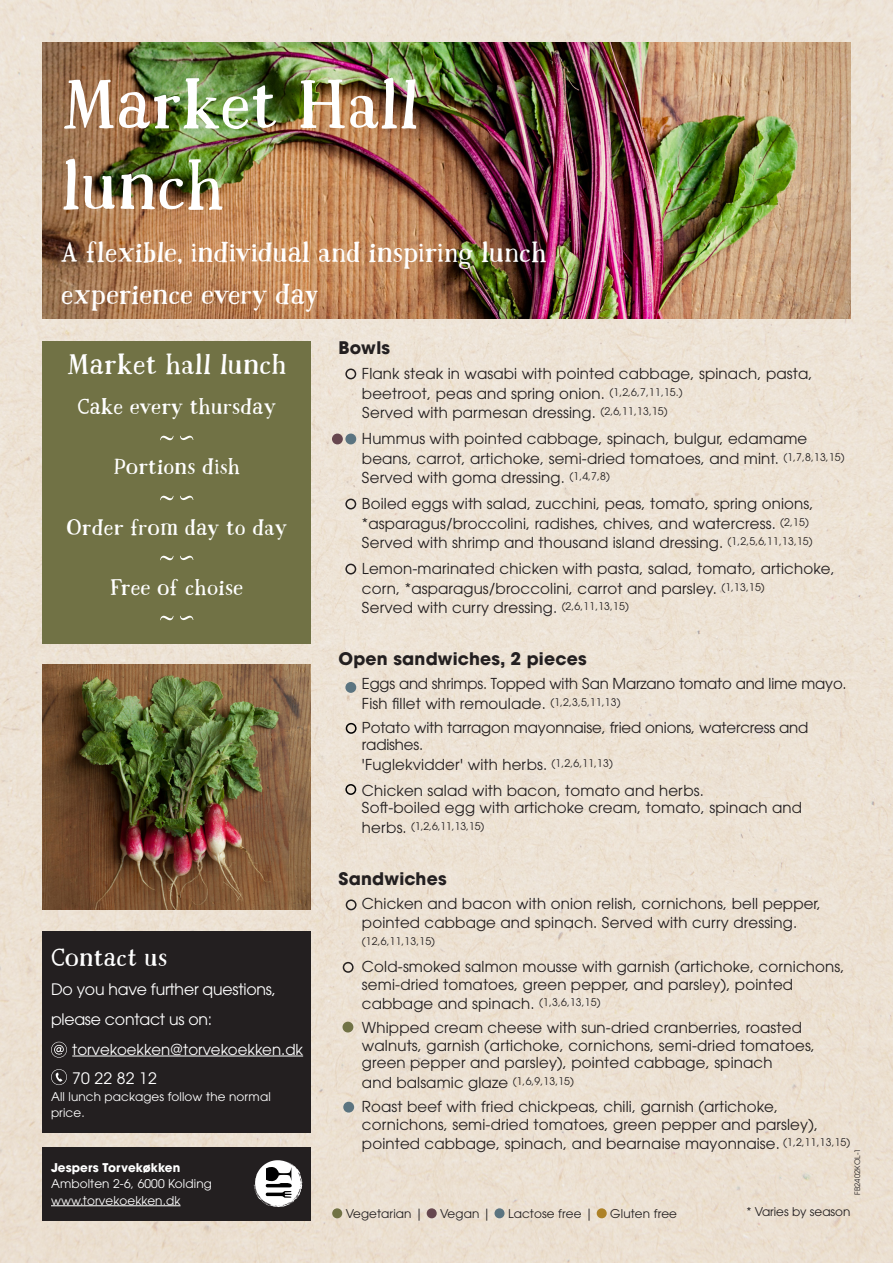
<style>
.page{position:relative;width:893px;height:1263px;background:#fff}
.page>*{position:absolute;margin:0;border:0;box-sizing:border-box;transform-origin:0 0}
.t1{font:66px/81px "Mrs Ant";color:#fff}
.t2{font:27px/42px "Mrs Ant";color:#fff}
.t3{font:24px "Mrs Ant";letter-spacing:.01em;color:#fff}
.t4{font:21px "Mrs Ant";letter-spacing:.01em;color:#fff}
.t5{font:700 17.25px "ITC Avant Garde Pro";letter-spacing:.01em;color:#231f20}
.t6{font:15.75px "ITC Avant Garde Std";letter-spacing:-.015em;color:#fff}
.Bullit_points__ITC_Book__10_14_pt_NEW{font:15px/19.5px "ITC Avant Garde Pro";letter-spacing:.01em;color:#231f20}
.Bullit_points__ITC_Book__10_14_pt_NEW-2{font:15px/17.7px "ITC Avant Garde Std";letter-spacing:.01em;color:#231f20}
.Bullit_points__ITC_Book__10_14_pt_NEW-3{font:15px/19.5px "ITC Avant Garde Pro";letter-spacing:-.01em;color:#231f20}
.t7{font:15px "ITC Avant Garde Std";color:#fff}
.t8{font:12px/16.5px "ITC Avant Garde Std";letter-spacing:.01em;color:#fff}
.Bullit_points__ITC_Book__10_14_pt{font:12px "ITC Avant Garde Pro";letter-spacing:.01em;color:#231f20}
.t9{font:700 12px "ITC Avant Garde Pro";letter-spacing:.01em;color:#fff}
.Bullit_points__ITC_Book__10_14_pt_NEW-4{font:10.5px "ITC Avant Garde Pro";color:#231f20}
.Bullit_points__ITC_Book__10_14_pt_NEW-5{font:10.5px "ITC Avant Garde Std";letter-spacing:.01em;color:#231f20}
.t10{font:7.5px "ITC Avant Garde Pro";letter-spacing:.01em;color:#231f20}
.s1{font-size:15px}
</style>
<div class="page">
<img style="left:0;top:0;width:893px;height:1263px">
<img style="left:43px;top:43px;width:807px;height:276px">
<div style="left:43px;top:1147px;width:268px;height:73px;background:#231f20"></div>
<hr style="left:51px;top:1205px;width:130px;height:1px;background:#fff">
<div style="left:345px;top:368px;width:11px;height:11px;border:2px solid #231f20;border-radius:50%"></div>
<div style="left:346px;top:434px;width:9px;height:10px;background:#5b7480;border-radius:50%"></div>
<div style="left:345px;top:434px;width:11px;height:10px;border:2px solid #5b7480;border-radius:50%"></div>
<div style="left:346px;top:683px;width:9px;height:9px;background:#5b7480;border-radius:50%"></div>
<div style="left:345px;top:682px;width:11px;height:11px;border:2px solid #5b7480;border-radius:50%"></div>
<div style="left:346px;top:723px;width:11px;height:11px;border:2px solid #000001;border-radius:50%"></div>
<div style="left:346px;top:899px;width:11px;height:11px;border:2px solid #231f20;border-radius:50%"></div>
<div style="left:343px;top:962px;width:11px;height:11px;border:2px solid #231f20;border-radius:50%"></div>
<div style="left:343px;top:1022px;width:10px;height:10px;background:#717245;border-radius:50%"></div>
<div style="left:342px;top:1022px;width:11px;height:10px;border:2px solid #717245;border-radius:50%"></div>
<div style="left:43px;top:341px;width:268px;height:303px;background:#717245"></div>
<svg style="left:160px;top:436px;width:14px;height:4px"></svg>
<svg style="left:180px;top:436px;width:13px;height:4px"></svg>
<svg style="left:160px;top:496px;width:14px;height:4px"></svg>
<svg style="left:180px;top:496px;width:13px;height:4px"></svg>
<svg style="left:160px;top:556px;width:14px;height:4px"></svg>
<svg style="left:180px;top:556px;width:13px;height:4px"></svg>
<svg style="left:160px;top:616px;width:14px;height:4px"></svg>
<svg style="left:180px;top:616px;width:13px;height:4px"></svg>
<img style="left:43px;top:665px;width:268px;height:245px">
<div style="left:43px;top:931px;width:268px;height:201px;background:#231f20"></div>
<hr style="left:72px;top:1055px;width:231px;height:1px;background:#fff">
<svg style="left:51px;top:1042px;width:16px;height:16px"></svg>
<svg style="left:51px;top:1069px;width:16px;height:16px"></svg>
<svg style="left:254px;top:1160px;width:49px;height:47px"></svg>
<div style="left:345px;top:564px;width:11px;height:10px;border:2px solid #231f20;border-radius:50%"></div>
<div style="left:345px;top:784px;width:11px;height:11px;border:2px solid #000001;border-radius:50%"></div>
<div style="left:344px;top:1102px;width:9px;height:10px;background:#5b7480;border-radius:50%"></div>
<div style="left:343px;top:1102px;width:11px;height:10px;border:2px solid #5b7480;border-radius:50%"></div>
<div style="left:333px;top:434px;width:9px;height:10px;background:#67474f;border-radius:50%"></div>
<div style="left:332px;top:434px;width:11px;height:10px;border:2px solid #67474f;border-radius:50%"></div>
<div style="left:345px;top:499px;width:11px;height:10px;border:2px solid #231f20;border-radius:50%"></div>
<div style="left:333px;top:1209px;width:8px;height:8px;background:#717245;border-radius:50%"></div>
<div style="left:332px;top:1208px;width:10px;height:10px;border:2px solid #717245;border-radius:50%"></div>
<div style="left:427px;top:1209px;width:9px;height:8px;background:#67474f;border-radius:50%"></div>
<div style="left:427px;top:1208px;width:10px;height:10px;border:2px solid #67474f;border-radius:50%"></div>
<div style="left:495px;top:1209px;width:9px;height:8px;background:#5b7480;border-radius:50%"></div>
<div style="left:494px;top:1208px;width:10px;height:10px;border:2px solid #5b7480;border-radius:50%"></div>
<div style="left:597px;top:1209px;width:9px;height:8px;background:#ad8126;border-radius:50%"></div>
<div style="left:597px;top:1208px;width:10px;height:10px;border:2px solid #ad8126;border-radius:50%"></div>
<p class="t1" style="left:61px;top:63px;width:359px">Market Hall lunch</p>
<p class="t2" style="left:61px;top:231px;width:487px">A flexible, individual and inspiring lunch experience every day</p>
<p class="t2" style="left:67px;top:343px;width:221px">Market hall lunch</p>
<p class="t4" style="left:78px;top:392px;width:200px">Cake every thursday</p>
<p class="t4" style="left:113px;top:452px;width:128px">Portions dish</p>
<p class="t4" style="left:66px;top:512px;width:222px">Order from day to day</p>
<p class="t4" style="left:110px;top:572px;width:135px">Free of choise</p>
<p class="t3" style="left:51px;top:941px;width:118px">Contact us</p>
<p class="t6" style="left:51px;top:980px;width:227px">Do you have further questions,</p>
<p class="t6" style="left:51px;top:1009px;width:163px">please contact us on:</p>
<p class="t7" style="left:72px;top:1040px;width:232px">torvekoekken@torvekoekken.dk</p>
<p class="t6" style="left:72px;top:1068px;width:86px">70 22 82 12</p>
<p class="t8" style="left:51px;top:1088px;width:221px">All lunch packages follow the normal price.</p>
<p class="t9" style="left:51px;top:1159px;width:131px">Jespers Torvekøkken</p>
<p class="t8" style="left:51px;top:1175px;width:162px">Ambolten 2-6, 6000 Kolding</p>
<p class="t8" style="left:51px;top:1192px;width:131px">www.torvekoekken.dk</p>
<p class="t5" style="left:339px;top:336px;width:53px">Bowls</p>
<p class="Bullit_points__ITC_Book__10_14_pt_NEW" style="left:362px;top:364px;width:452px">Flank steak in wasabi with pointed cabbage, spinach, pasta, beetroot, peas and spring onion. <sup>(1,2,6,7,11,15.)<br></sup>Served with parmesan dressing. <sup>(2,6,11,13,15)</sup></p>
<p class="Bullit_points__ITC_Book__10_14_pt_NEW" style="left:362px;top:429px;width:484px">Hummus with pointed cabbage, spinach, bulgur, edamame beans, carrot, artichoke, semi-dried tomatoes, and mint. <sup>(1,7,8,13,15)<br></sup>Served with goma dressing. <sup>(1,4,7,8)</sup></p>
<p class="Bullit_points__ITC_Book__10_14_pt_NEW" style="left:362px;top:494px;width:453px">Boiled eggs with salad, zucchini, peas, tomato, spring onions, *asparagus/broccolini, radishes, chives, and watercress. <sup>(2,15)<br></sup>Served with shrimp and thousand island dressing. <sup>(1,2,5,6,11,13,15)</sup></p>
<p class="Bullit_points__ITC_Book__10_14_pt_NEW" style="left:362px;top:559px;width:474px">Lemon-marinated chicken with pasta, salad, tomato, artichoke, corn, *asparagus/broccolini, carrot and parsley. <sup>(1,13,15)<br></sup>Served with curry dressing. <sup>(2,6,11,13,15)</sup></p>
<p class="t5" style="left:339px;top:647px;width:250px">Open sandwiches, 2 pieces</p>
<p class="Bullit_points__ITC_Book__10_14_pt_NEW-3" style="left:362px;top:673px;width:486px">Eggs and shrimps. Topped with San Marzano tomato and lime mayo.<br>Fish fillet with remoulade. <sup>(1,2,3,5,11,13)</sup></p>
<p class="Bullit_points__ITC_Book__10_14_pt_NEW-3" style="left:362px;top:718px;width:448px;line-height:17.7px">Potato with tarragon mayonnaise, fried onions, watercress and radishes.</p>
<p class="Bullit_points__ITC_Book__10_14_pt_NEW" style="left:362px;top:754px;width:252px">'Fuglekvidder' with herbs. <sup>(1,2,6,11,13)</sup></p>
<p class="Bullit_points__ITC_Book__10_14_pt_NEW" style="left:362px;top:781px;width:442px;line-height:17.7px">Chicken salad with bacon, tomato and herbs.<br>Soft-boiled egg with artichoke cream, tomato, spinach and</p>
<p class="Bullit_points__ITC_Book__10_14_pt_NEW-4" style="left:362px;top:819px;width:124px"><span class="s1">herbs.</span> (1,2,6,11,13,15)</p>
<p class="t5" style="left:339px;top:867px;width:110px">Sandwiches</p>
<p class="Bullit_points__ITC_Book__10_14_pt_NEW-2" style="left:362px;top:893px;width:460px;line-height:19.5px">Chicken and bacon with onion relish, cornichons, bell pepper, pointed cabbage and spinach. Served with curry dressing.</p>
<p class="Bullit_points__ITC_Book__10_14_pt_NEW-5" style="left:362px;top:934px;width:75px">(12,6,11,13,15)</p>
<p class="Bullit_points__ITC_Book__10_14_pt_NEW-2" style="left:362px;top:957px;width:484px">Cold-smoked salmon mousse with garnish (artichoke, cornichons, semi-dried tomatoes, green pepper, and parsley), pointed</p>
<p class="Bullit_points__ITC_Book__10_14_pt_NEW-2" style="left:362px;top:994px;width:240px">cabbage and spinach. <sup>(1,3,6,13,15)</sup></p>
<p class="Bullit_points__ITC_Book__10_14_pt_NEW-2" style="left:362px;top:1018px;width:455px">Whipped cream cheese with sun-dried cranberries, roasted walnuts, garnish (artichoke, cornichons, semi-dried tomatoes, green pepper and parsley), pointed cabbage, spinach</p>
<p class="Bullit_points__ITC_Book__10_14_pt_NEW-2" style="left:362px;top:1073px;width:214px">and balsamic glaze <sup>(1,6,9,13,15)</sup></p>
<p class="Bullit_points__ITC_Book__10_14_pt_NEW-2" style="left:362px;top:1097px;width:458px">Roast beef with fried chickpeas, chili, garnish (artichoke, cornichons, semi-dried tomatoes, green pepper and parsley),</p>
<p class="Bullit_points__ITC_Book__10_14_pt_NEW-2" style="left:362px;top:1135px;width:490px">pointed cabbage, spinach, and bearnaise mayonnaise. <sup>(1,2,11,13,15</sup><sup>)</sup></p>
<p class="t10" style="left:853px;top:1195px;width:48px;rotate:-90deg">FB2402KOL-1</p>
<p class="Bullit_points__ITC_Book__10_14_pt" style="left:346px;top:1206px;width:79px">Vegetarian |</p>
<p class="Bullit_points__ITC_Book__10_14_pt" style="left:440px;top:1206px;width:52px">Vegan |</p>
<p class="Bullit_points__ITC_Book__10_14_pt" style="left:508px;top:1206px;width:87px">Lactose free |</p>
<p class="Bullit_points__ITC_Book__10_14_pt" style="left:610px;top:1206px;width:68px">Gluten free</p>
<p class="Bullit_points__ITC_Book__10_14_pt" style="left:746px;top:1204px;width:106px">* Varies by season</p>
</div>
